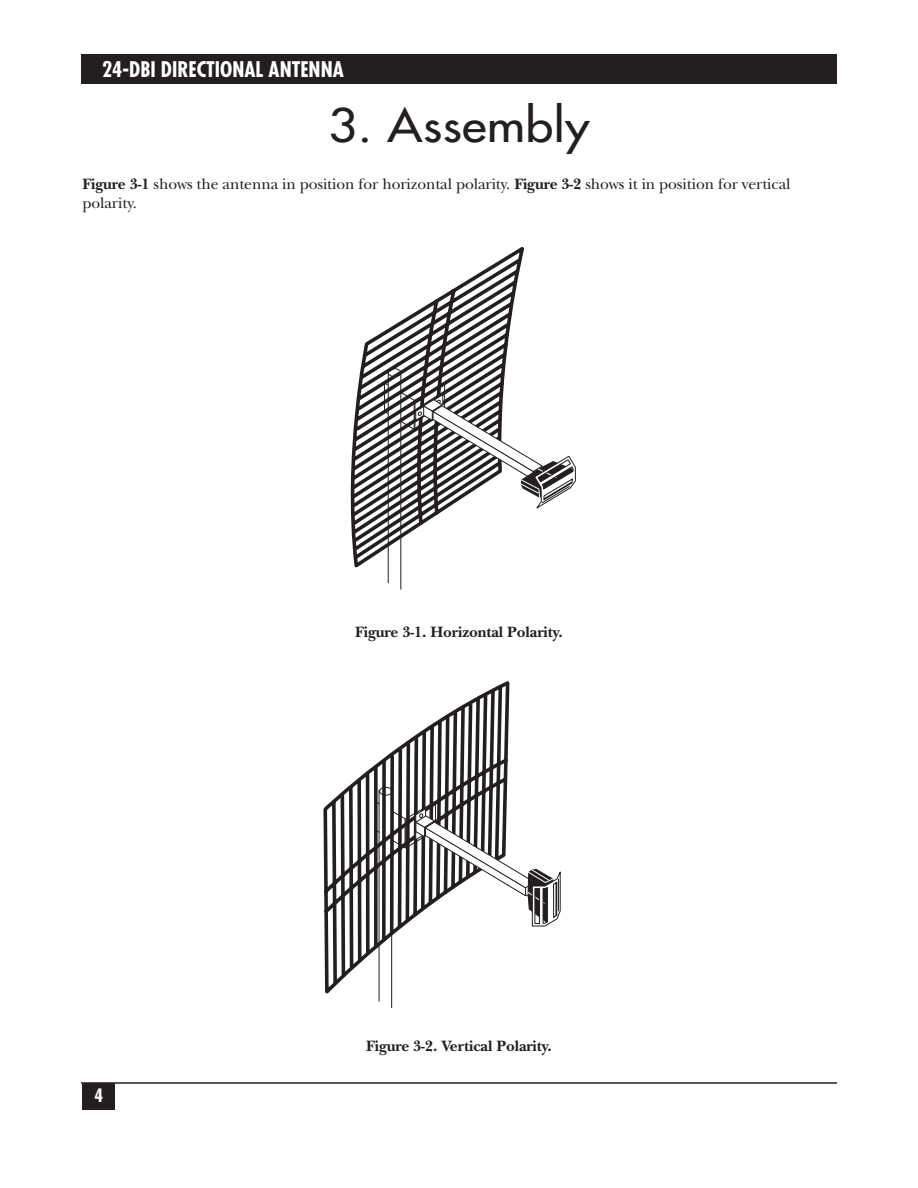
<style>
.page{position:relative;width:918px;height:1188px;background:#fff}
.page>*{position:absolute;margin:0;border:0;box-sizing:border-box;transform-origin:0 0}
.t1{font:45px "Futura";letter-spacing:.01em;color:#231f20;scale:1.1 1}
.t2{font:700 condensed 21px "Futura";color:#fff}
.t3{font:700 condensed 18px "Futura";color:#fff}
.t4{font:15.6px/19.5px "New Baskerville";letter-spacing:-.005em;color:#231f20}
.t5{font:700 15.6px "New Baskerville";letter-spacing:-.005em;color:#231f20}
.s1{font-weight:700}
</style>
<div class="page">
<div style="left:81px;top:54px;width:756px;height:30px;background:#231f20"></div>
<hr style="left:81px;top:1082px;width:756px;height:2px;background:#231f20">
<div style="left:82px;top:1083px;width:33px;height:27px;background:#231f20"></div>
<svg style="left:323px;top:681px;width:187px;height:313px"></svg>
<svg style="left:374px;top:786px;width:187px;height:223px"></svg>
<svg style="left:350px;top:247px;width:174px;height:321px"></svg>
<svg style="left:383px;top:368px;width:193px;height:222px"></svg>
<h2 class="t2" style="left:102px;top:60px;width:243px">24-DBI DIRECTIONAL ANTENNA</h2>
<h1 class="t1" style="left:329px;top:103px;width:239px">3. Assembly</h1>
<p class="t4" style="left:82px;top:176px;width:710px"><span class="s1">Figure 3-1</span> shows the antenna in position for horizontal polarity. <span class="s1">Figure 3-2</span> shows it in position for vertical polarity.</p>
<p class="t5" style="left:355px;top:627px;width:209px">Figure 3-1. Horizontal Polarity.</p>
<p class="t3" style="left:94px;top:1087px;width:10px">4</p>
<p class="t5" style="left:366px;top:1041px;width:187px">Figure 3-2. Vertical Polarity.</p>
</div>
